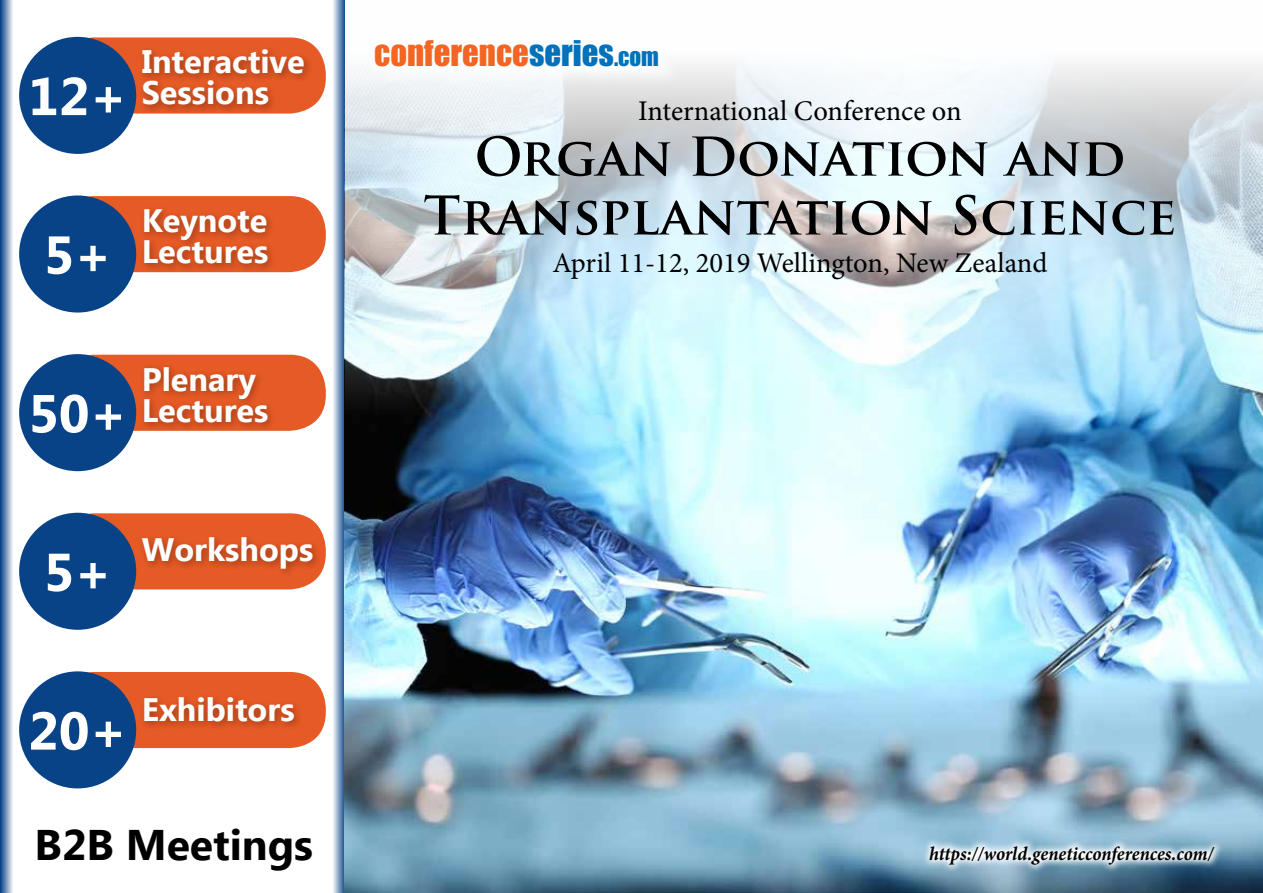
<style>
.page{position:relative;width:1263px;height:893px;background:#fff}
.page>*{position:absolute;margin:0;border:0;box-sizing:border-box;transform-origin:0 0}
.t1{font:700 53.25px "Ebrima";color:#fff}
.t2{font:700 51.9px/58.9px "Trajan Pro";color:#000;text-align:center}
.t3{font:700 42.75px "Ebrima";color:#000}
.t4{font:32.7px "Impact";color:#f26522}
.t5{font:700 32.4px/30.9px "Ebrima";color:#fff}
.t6{font:28.5px "Minion Pro";color:#000}
.t7{font:italic 700 19.5px "Minion Pro";color:#000;scale:.95 1}
.s1{color:#0072bc}
.s2{font-size:22.95px;color:#0072bc}
</style>
<div class="page">
<div style="left:58px;top:37px;width:268px;height:77px;background:#e65a25;border-radius:36px"></div>
<div style="left:19px;top:37px;width:117px;height:117px;background:#084388;border-radius:50%"></div>
<div style="left:138px;top:45px;width:176px;height:70px;background:#000;opacity:.3"></div>
<div style="left:58px;top:196px;width:268px;height:76px;background:#e65a25;border-radius:36px"></div>
<div style="left:19px;top:195px;width:117px;height:118px;background:#084388;border-radius:50%"></div>
<div style="left:140px;top:205px;width:137px;height:68px;background:#000;opacity:.3"></div>
<div style="left:58px;top:355px;width:268px;height:76px;background:#e65a25;border-radius:36px"></div>
<div style="left:19px;top:354px;width:117px;height:117px;background:#084388;border-radius:50%"></div>
<div style="left:140px;top:362px;width:137px;height:70px;background:#000;opacity:.3"></div>
<div style="left:58px;top:513px;width:268px;height:76px;background:#e65a25;border-radius:36px"></div>
<div style="left:19px;top:513px;width:117px;height:117px;background:#084388;border-radius:50%"></div>
<div style="left:138px;top:533px;width:184px;height:45px;background:#000;opacity:.3"></div>
<div style="left:58px;top:672px;width:268px;height:76px;background:#e65a25;border-radius:36px"></div>
<div style="left:19px;top:671px;width:117px;height:117px;background:#084388;border-radius:50%"></div>
<div style="left:140px;top:693px;width:164px;height:38px;background:#000;opacity:.3"></div>
<svg style="left:0;top:0;width:13px;height:893px;background:#7a99be"></svg>
<svg style="left:333px;top:0;width:12px;height:893px;background:#8da8c8"></svg>
<img style="left:345px;top:64px;width:918px;height:829px">
<div style="left:378px;top:44px;width:301px;height:43px;background:#fff;opacity:.75"></div>
<div style="left:366px;top:32px;width:301px;height:44px;background:#fff"></div>
<svg style="left:921px;top:837px;width:302px;height:36px;background:#a8c3d4"></svg>
<h1 class="t1" style="left:28px;top:57px;width:100px">12+</h1>
<p class="t5" style="left:142px;top:48px;width:165px">Interactive<br>Sessions</p>
<h1 class="t1" style="left:44px;top:215px;width:70px">5+</h1>
<p class="t5" style="left:142px;top:207px;width:128px">Keynote<br>Lectures</p>
<h1 class="t1" style="left:28px;top:374px;width:100px">50+</h1>
<p class="t5" style="left:142px;top:365px;width:128px">Plenary<br>Lectures</p>
<h1 class="t1" style="left:44px;top:532px;width:70px">5+</h1>
<p class="t5" style="left:142px;top:536px;width:173px">Workshops</p>
<h1 class="t1" style="left:28px;top:691px;width:100px">20+</h1>
<p class="t5" style="left:142px;top:696px;width:154px">Exhibitors</p>
<h3 class="t3" style="left:35px;top:813px;width:280px">B2B Meetings</h3>
<p class="t4" style="left:374px;top:28px;width:286px">CONFERENCE<span class="s1">SERIES</span><span class="s2">.COM</span></p>
<p class="t6" style="left:638px;top:91px;width:325px">International Conference on</p>
<h2 class="t2" style="left:424px;top:128px;width:754px">Organ Donation and<br>Transplantation Science</h2>
<p class="t6" style="left:552px;top:244px;width:497px">April 11-12, 2019 Wellington, New Zealand</p>
<p class="t7" style="left:929px;top:839px;width:301px">https://world.geneticconferences.com/</p>
</div>
